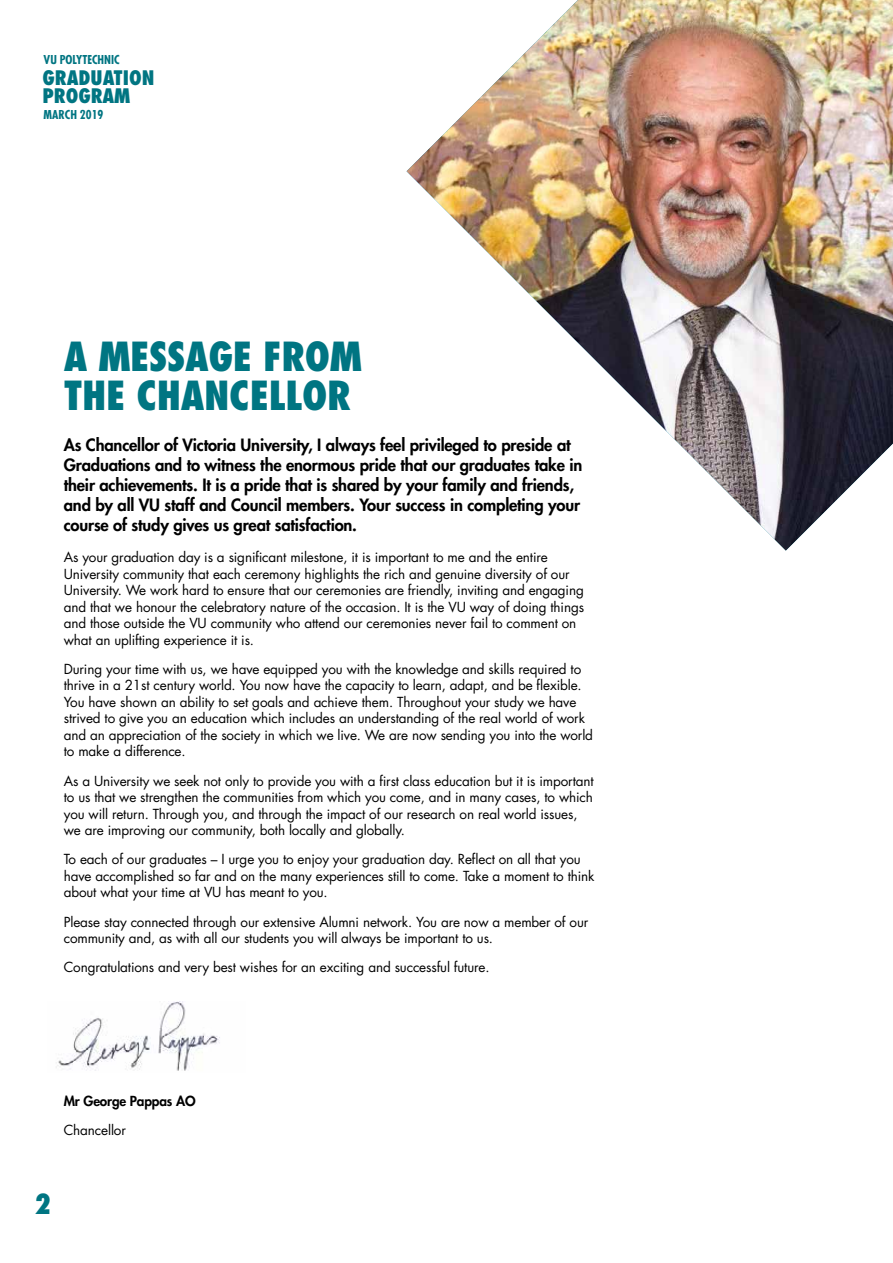
<style>
.page{position:relative;width:893px;height:1263px;background:#fff}
.page>*{position:absolute;margin:0;border:0;box-sizing:border-box;transform-origin:0 0}
.t1{font:800 condensed 39px/39px "Futura LT";letter-spacing:-.01em;color:#007582}
.t2{font:800 condensed 27px "Futura LT";color:#007582}
.t3{font:800 condensed 19.5px/18px "Futura LT";color:#007582}
.t4{font:800 16.5px/19.8px "Futura LT";letter-spacing:-.01em;color:#000}
.t5{font:13.5px/16.5px "Futura LT";letter-spacing:-.01em;color:#000}
.t6{font:800 13.5px "Futura LT";letter-spacing:-.01em;color:#000}
.t7{font:700 condensed 12px "Futura LT";color:#007582}
</style>
<div class="page">
<img style="left:406px;top:0;width:487px;height:550px">
<img style="left:56px;top:1001px;width:164px;height:70px">
<p class="t7" style="left:44px;top:52px;width:77px">VU POLYTECHNIC</p>
<h3 class="t3" style="left:43px;top:69px;width:113px">GRADUATION<br>PROGRAM</h3>
<p class="t7" style="left:44px;top:107px;width:61px">MARCH 2019</p>
<h1 class="t1" style="left:64px;top:337px;width:300px">A MESSAGE FROM<br>THE CHANCELLOR</h1>
<p class="t4" style="left:64px;top:435px;width:520px">As Chancellor of Victoria University, I always feel privileged to preside at Graduations and to witness the enormous pride that our graduates take in their achievements. It is a pride that is shared by your family and friends, and by all VU staff and Council members. Your success in completing your course of study gives us great satisfaction.</p>
<p class="t5" style="left:64px;top:549px;width:522px">As your graduation day is a significant milestone, it is important to me and the entire University community that each ceremony highlights the rich and genuine diversity of our University. We work hard to ensure that our ceremonies are friendly, inviting and engaging and that we honour the celebratory nature of the occasion. It is the VU way of doing things and those outside the VU community who attend our ceremonies never fail to comment on what an uplifting experience it is.</p>
<p class="t5" style="left:64px;top:661px;width:531px">During your time with us, we have equipped you with the knowledge and skills required to thrive in a 21st century world. You now have the capacity to learn, adapt, and be flexible.<br>You have shown an ability to set goals and achieve them. Throughout your study we have strived to give you an education which includes an understanding of the real world of work and an appreciation of the society in which we live. We are now sending you into the world to make a difference.</p>
<p class="t5" style="left:64px;top:772px;width:532px">As a University we seek not only to provide you with a first class education but it is important to us that we strengthen the communities from which you come, and in many cases, to which you will return. Through you, and through the impact of our research on real world issues, we are improving our community, both locally and globally.</p>
<p class="t5" style="left:64px;top:851px;width:532px">To each of our graduates – I urge you to enjoy your graduation day. Reflect on all that you have accomplished so far and on the many experiences still to come. Take a moment to think about what your time at VU has meant to you.</p>
<p class="t5" style="left:64px;top:913px;width:526px">Please stay connected through our extensive Alumni network. You are now a member of our community and, as with all our students you will always be important to us.</p>
<p class="t5" style="left:64px;top:959px;width:427px">Congratulations and very best wishes for an exciting and successful future.</p>
<p class="t6" style="left:64px;top:1092px;width:133px">Mr George Pappas AO</p>
<p class="t5" style="left:64px;top:1122px;width:64px">Chancellor</p>
<h2 class="t2" style="left:34px;top:1187px;width:18px">2</h2>
</div>
